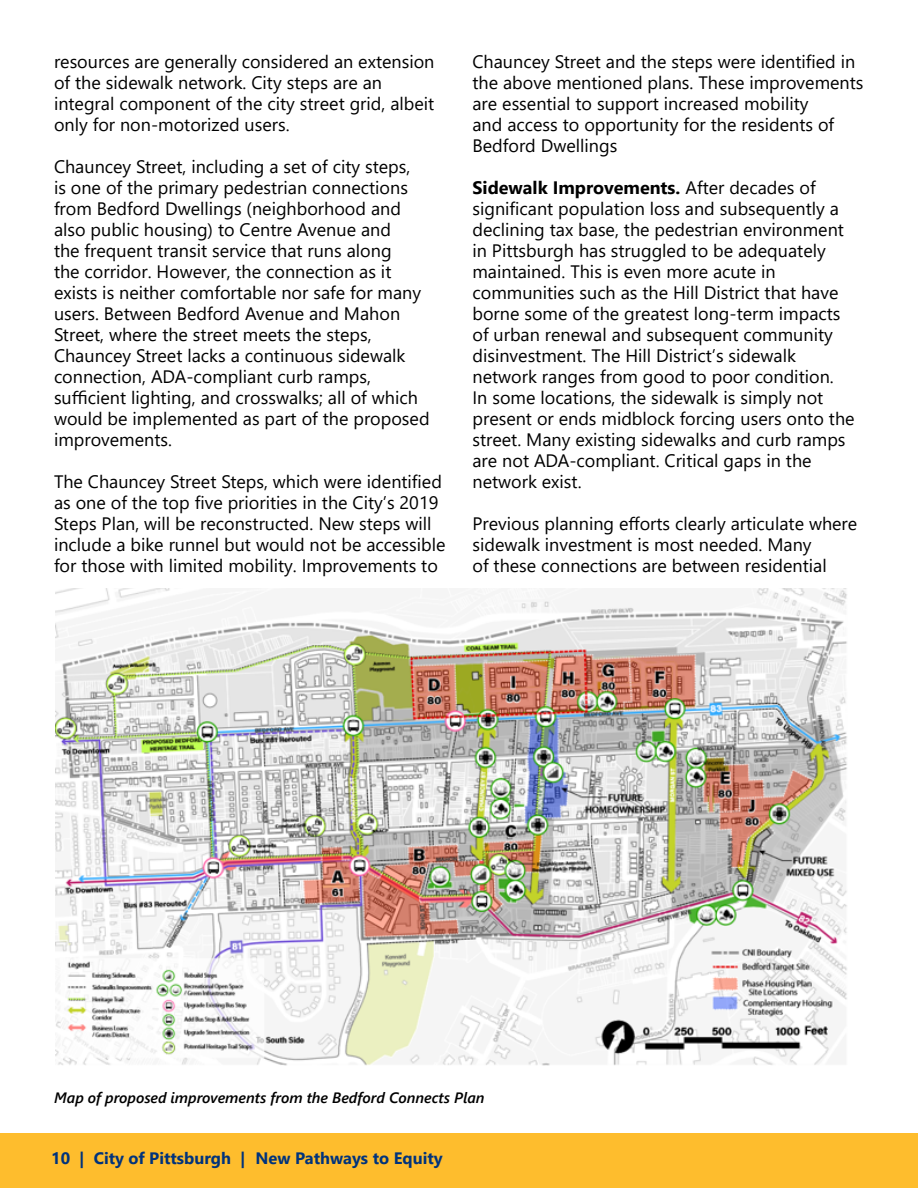
<style>
.page{position:relative;width:918px;height:1188px;background:#fff}
.page>*{position:absolute;margin:0;border:0;box-sizing:border-box;transform-origin:0 0}
.t1{font:18px/21px "Segoe UI";color:#000}
.t2{font:700 16.5px "Segoe UI";color:#00337c}
.t3{font:italic 600 15px "Segoe UI";color:#000}
.s1{font-weight:700}
</style>
<div class="page">
<div style="left:0;top:1134px;width:918px;height:54px;background:#febd2d"></div>
<img style="left:55px;top:589px;width:792px;height:477px">
<p class="t1" style="left:54px;top:49px;width:382px">resources are generally considered an extension of the sidewalk network. City steps are an integral component of the city street grid, albeit only for non-motorized users.</p>
<p class="t1" style="left:54px;top:154px;width:377px">Chauncey Street, including a set of city steps,<br>is one of the primary pedestrian connections from Bedford Dwellings (neighborhood and also public housing) to Centre Avenue and<br>the frequent transit service that runs along<br>the corridor. However, the connection as it exists is neither comfortable nor safe for many users. Between Bedford Avenue and Mahon Street, where the street meets the steps, Chauncey Street lacks a continuous sidewalk connection, ADA-compliant curb ramps, sufficient lighting, and crosswalks; all of which would be implemented as part of the proposed improvements.</p>
<p class="t1" style="left:54px;top:469px;width:393px">The Chauncey Street Steps, which were identified as one of the top five priorities in the City’s 2019<br>Steps Plan, will be reconstructed. New steps will include a bike runnel but would not be accessible for those with limited mobility. Improvements to</p>
<p class="t1" style="left:472px;top:50px;width:393px">Chauncey Street and the steps were identified in the above mentioned plans. These improvements are essential to support increased mobility<br>and access to opportunity for the residents of Bedford Dwellings</p>
<p class="t1" style="left:472px;top:176px;width:384px"><span class="s1">Sidewalk Improvements.</span> After decades of significant population loss and subsequently a declining tax base, the pedestrian environment in Pittsburgh has struggled to be adequately maintained. This is even more acute in communities such as the Hill District that have borne some of the greatest long-term impacts of urban renewal and subsequent community disinvestment. The Hill District’s sidewalk network ranges from good to poor condition.<br>In some locations, the sidewalk is simply not present or ends midblock forcing users onto the street. Many existing sidewalks and curb ramps are not ADA-compliant. Critical gaps in the network exist.</p>
<p class="t1" style="left:472px;top:512px;width:386px">Previous planning efforts clearly articulate where sidewalk investment is most needed. Many<br>of these connections are between residential</p>
<p class="t3" style="left:54px;top:1084px;width:432px">Map of proposed improvements from the Bedford Connects Plan</p>
<p class="t2" style="left:51px;top:1142px;width:525px">10 | City of Pittsburgh | RAISing the Hill: Infrastructure for Equity</p>
<p class="t2" style="left:255px;top:1142px;width:189px">New Pathways to Equity</p>
</div>
